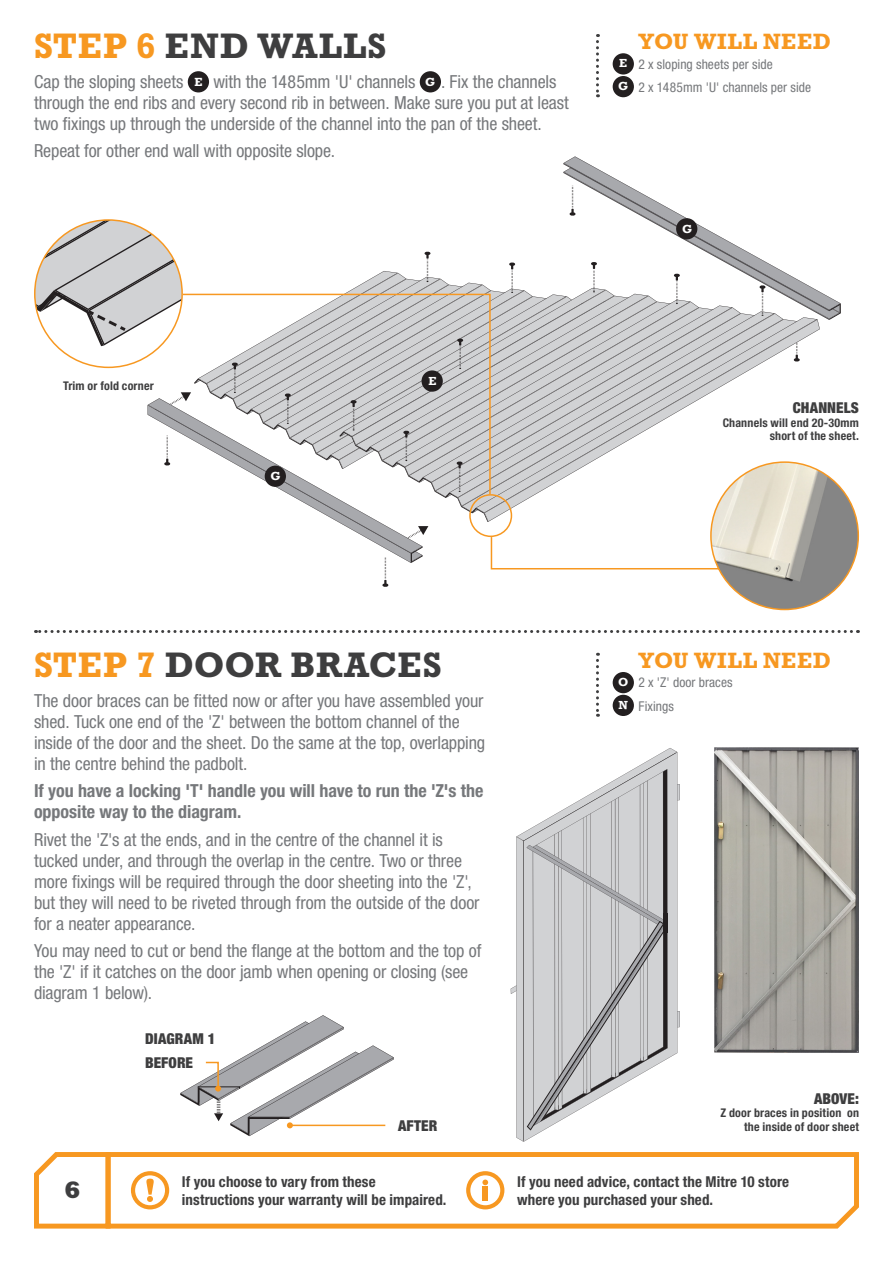
<style>
.page{position:relative;width:893px;height:1263px;background:#fff}
.page>*{position:absolute;margin:0;border:0;box-sizing:border-box;transform-origin:0 0}
.t1{font:700 36px "Rockwell Std";letter-spacing:.015em;color:#3e3e3f}
.t2{font:800 24px "Rockwell Std";color:#3e3e3f}
.t3{font:700 22.5px "Rockwell Std";letter-spacing:.03em;color:#f79821}
.t4{font:condensed 18px/21px "Helvetica Neue LT Std";letter-spacing:-.005em;color:#76787b}
.t5{font:700 condensed 18px/21px "Helvetica Neue LT Std";color:#76787b}
.t6{font:700 condensed 15px/18px "Helvetica Neue LT Std";letter-spacing:.005em;color:#3e3e3f}
.t7{font:900 condensed 15px/23.9px "Helvetica Neue LT Std";letter-spacing:.005em;color:#3e3e3f}
.t8{font:condensed 13.5px/23.5px "Helvetica Neue LT Std";letter-spacing:.005em;color:#76787b}
.t9{font:700 condensed 12px/13.5px "Helvetica Neue LT Std";letter-spacing:.015em;color:#3e3e3f;text-align:right}
.t10{font:700 12px/22.8px "Rockwell";color:#fff}
.s1{color:#f79821}
.s2{font-family:"Rockwell Std";font-weight:700;font-stretch:normal;font-size:12px;color:#fff}
</style>
<div class="page">
<svg style="left:113px;top:1152px;width:746px;height:77px"></svg>
<svg style="left:34px;top:1152px;width:79px;height:77px"></svg>
<svg style="left:131px;top:1171px;width:38px;height:38px"></svg>
<svg style="left:466px;top:1171px;width:38px;height:38px"></svg>
<div style="left:482px;top:1187px;width:6px;height:14px;background:#f79821"></div>
<svg style="left:36px;top:630px;width:815px;height:3px"></svg>
<svg style="left:596px;top:34px;width:3px;height:63px"></svg>
<div style="left:613px;top:53px;width:21px;height:22px;background:#231f20;border-radius:50%"></div>
<div style="left:613px;top:76px;width:21px;height:21px;background:#231f20;border-radius:50%"></div>
<div style="left:188px;top:71px;width:21px;height:21px;background:#231f20;border-radius:50%"></div>
<div style="left:420px;top:71px;width:21px;height:21px;background:#231f20;border-radius:50%"></div>
<div style="left:711px;top:462px;width:147px;height:147px;background:#858585;border-radius:74px"></div>
<svg style="left:35px;top:156px;width:806px;height:431px"></svg>
<svg style="left:181px;top:293px;width:310px;height:203px"></svg>
<div style="left:676px;top:218px;width:21px;height:21px;background:#231f20;border-radius:50%"></div>
<div style="left:265px;top:466px;width:21px;height:21px;background:#231f20;border-radius:50%"></div>
<div style="left:422px;top:370px;width:21px;height:22px;background:#231f20;border-radius:50%"></div>
<hr style="left:677px;top:784px;width:3px;height:16px;background:#231f20">
<hr style="left:677px;top:1011px;width:3px;height:16px;background:#231f20">
<svg style="left:511px;top:748px;width:168px;height:394px"></svg>
<svg style="left:180px;top:1015px;width:214px;height:121px"></svg>
<svg style="left:596px;top:653px;width:3px;height:64px"></svg>
<div style="left:613px;top:672px;width:21px;height:21px;background:#231f20;border-radius:50%"></div>
<div style="left:613px;top:695px;width:21px;height:21px;background:#231f20;border-radius:50%"></div>
<img style="left:715px;top:748px;width:144px;height:304px">
<h1 class="t1" style="left:34px;top:25px;width:354px"><span class="s1">STEP 6</span> END WALLS</h1>
<p class="t4" style="left:34px;top:71px;width:536px">Cap the sloping sheets <span class="s2">E</span> with the 1485mm 'U' channels <span class="s2">G</span> . Fix the channels through the end ribs and every second rib in between. Make sure you put at least two fixings up through the underside of the channel into the pan of the sheet.</p>
<p class="t4" style="left:34px;top:140px;width:303px">Repeat for other end wall with opposite slope.</p>
<p class="t10" style="left:618px;top:52px;width:12px">E<br>G</p>
<p class="t3" style="left:638px;top:28px;width:194px">YOU WILL NEED</p>
<p class="t8" style="left:638px;top:52px;width:174px">2 x sloping sheets per side<br>2 x 1485mm 'U' channels per side</p>
<p class="t10" style="left:682px;top:218px;width:12px">G</p>
<p class="t9" style="left:63px;top:378px;width:92px">Trim or fold corner</p>
<p class="t10" style="left:271px;top:465px;width:12px">G</p>
<p class="t10" style="left:428px;top:370px;width:10px">E</p>
<p class="t7" style="left:793px;top:396px;width:68px">CHANNELS</p>
<p class="t9" style="left:723px;top:415px;width:138px">Channels will end 20-30mm short of the sheet.</p>
<h1 class="t1" style="left:34px;top:644px;width:410px"><span class="s1">STEP 7</span> DOOR BRACES</h1>
<p class="t4" style="left:34px;top:690px;width:453px">The door braces can be fitted now or after you have assembled your shed. Tuck one end of the 'Z' between the bottom channel of the inside of the door and the sheet. Do the same at the top, overlapping in the centre behind the padbolt.</p>
<p class="t5" style="left:34px;top:780px;width:451px">If you have a locking 'T' handle you will have to run the 'Z's the opposite way to the diagram.</p>
<p class="t4" style="left:34px;top:828px;width:447px">Rivet the 'Z's at the ends, and in the centre of the channel it is tucked under, and through the overlap in the centre. Two or three more fixings will be required through the door sheeting into the 'Z', but they will need to be riveted through from the outside of the door for a neater appearance.</p>
<p class="t4" style="left:34px;top:940px;width:449px">You may need to cut or bend the flange at the bottom and the top of the 'Z' if it catches on the door jamb when opening or closing (see diagram 1 below).</p>
<p class="t7" style="left:145px;top:1026px;width:72px">DIAGRAM 1<br>BEFORE</p>
<p class="t7" style="left:398px;top:1113px;width:41px">AFTER</p>
<p class="t10" style="left:618px;top:671px;width:12px">O<br>N</p>
<p class="t3" style="left:638px;top:647px;width:194px">YOU WILL NEED</p>
<p class="t8" style="left:638px;top:671px;width:96px">2 x 'Z' door braces<br>Fixings</p>
<p class="t7" style="left:814px;top:1086px;width:47px">ABOVE:</p>
<p class="t9" style="left:720px;top:1106px;width:140px">Z door braces in position on the inside of door sheet</p>
<h2 class="t2" style="left:64px;top:1175px;width:18px">6</h2>
<p class="t6" style="left:517px;top:1172px;width:273px">If you need advice, contact the Mitre 10 store where you purchased your shed.</p>
<p class="t6" style="left:182px;top:1172px;width:266px">If you choose to vary from these instructions your warranty will be impaired.</p>
</div>
